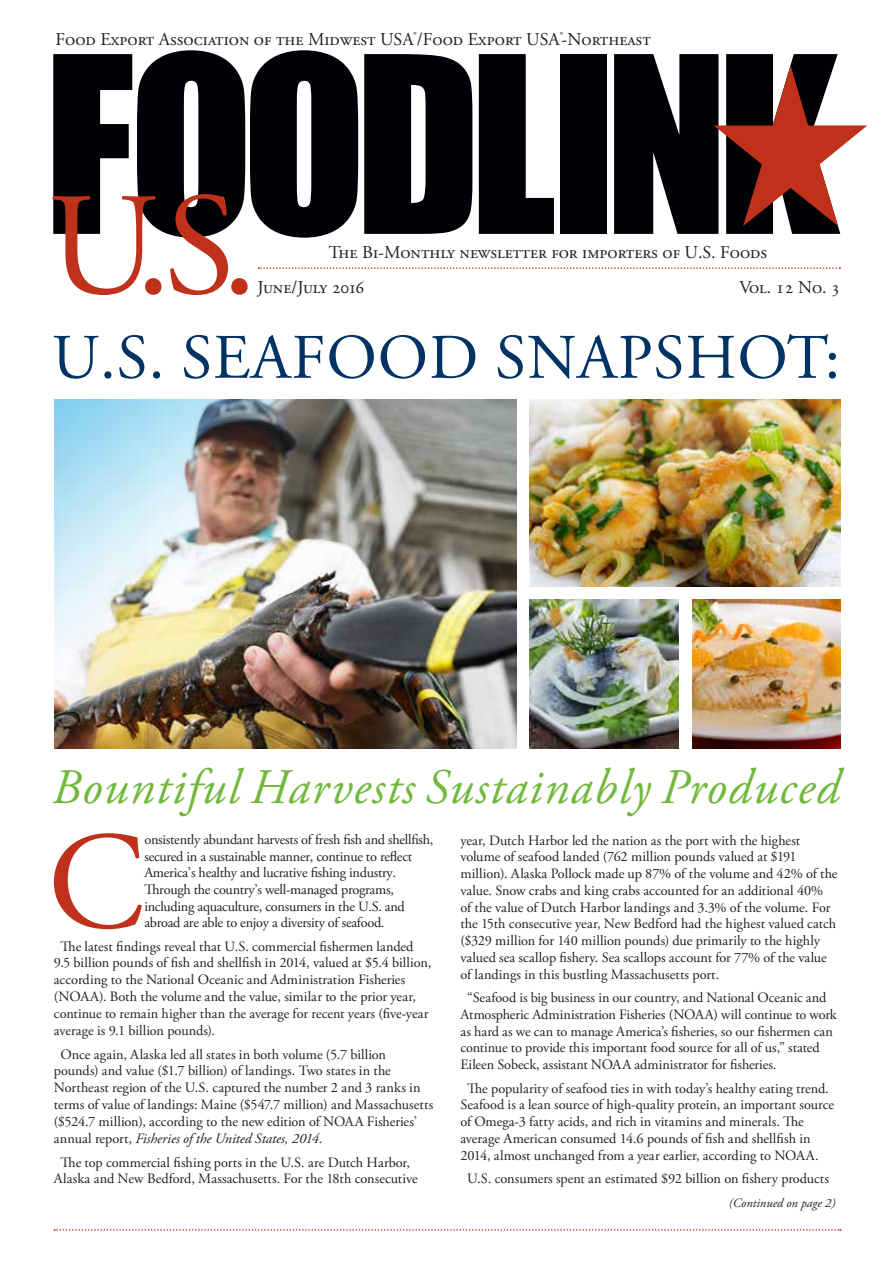
<style>
.page{position:relative;width:894px;height:1263px;background:#fff}
.page>*{position:absolute;margin:0;border:0;box-sizing:border-box;transform-origin:0 0}
.t1{font:138.75px "Adobe Garamond Pro";color:#bf311a}
.t2{font:63.15px "Adobe Garamond Pro";letter-spacing:.015em;color:#003263}
.t3{font:italic 49.5px "Adobe Garamond Pro";letter-spacing:.03em;color:#71b83d}
.t4{font:18px "Adobe Garamond Pro";color:#231f20}
.t5{font:18px "Adobe Garamond Pro";letter-spacing:-.03em;color:#231f20}
.t6{font:14.25px/16.8px "Adobe Garamond Pro";letter-spacing:-.01em;color:#231f20}
.t7{font:italic 12.75px "Adobe Garamond Pro";color:#231f20}
.s1{font-style:italic}
</style>
<div class="page">
<svg style="left:54px;top:1229px;width:786px;height:1px"></svg>
<svg style="left:52px;top:50px;width:815px;height:245px"></svg>
<img style="left:529px;top:399px;width:311px;height:187px">
<img style="left:692px;top:600px;width:148px;height:148px">
<img style="left:529px;top:600px;width:149px;height:148px">
<img style="left:54px;top:399px;width:462px;height:349px">
<p class="t4" style="left:56px;top:28px;width:596px">Food Export Association of the Midwest USA<sup>®</sup>/Food Export USA<sup>®</sup>-Northeast</p>
<p class="t4" style="left:328px;top:241px;width:440px">The Bi-Monthly newsletter for importers of U.S. Foods</p>
<p class="t5" style="left:257px;top:277px;width:108px">June/July 2016</p>
<p class="t4" style="left:739px;top:277px;width:102px">Vol. 12 No. 3</p>
<h2 class="t2" style="left:52px;top:320px;width:789px">U.S. SEAFOOD SNAPSHOT:</h2>
<h3 class="t3" style="left:52px;top:757px;width:789px">Bountiful Harvests Sustainably Produced</h3>
<h1 class="t1" style="left:48px;top:799px;width:98px">C</h1>
<p class="t6" style="left:144px;top:832px;width:290px">onsistently abundant harvests of fresh fish and shellfish, secured in a sustainable manner, continue to reflect America’s healthy and lucrative fishing industry.<br>Through the country’s well-managed programs, including aquaculture, consumers in the U.S. and abroad are able to enjoy a diversity of seafood.</p>
<p class="t6" style="left:54px;top:938px;width:378px;text-indent:7px">The latest findings reveal that U.S. commercial fishermen landed 9.5 billion pounds of fish and shellfish in 2014, valued at $5.4 billion, according to the National Oceanic and Administration Fisheries (NOAA). Both the volume and the value, similar to the prior year, continue to remain higher than the average for recent years (five-year average is 9.1 billion pounds).</p>
<p class="t6" style="left:54px;top:1046px;width:381px;text-indent:7px">Once again, Alaska led all states in both volume (5.7 billion pounds) and value ($1.7 billion) of landings. Two states in the Northeast region of the U.S. captured the number 2 and 3 ranks in terms of value of landings: Maine ($547.7 million) and Massachusetts ($524.7 million), according to the new edition of NOAA Fisheries’ annual report, <span class="s1">Fisheries of the United States, 2014</span>.</p>
<p class="t6" style="left:54px;top:1154px;width:365px;text-align:center">The top commercial fishing ports in the U.S. are Dutch Harbor,<br>Alaska and New Bedford, Massachusetts. For the 18th consecutive</p>
<p class="t6" style="left:460px;top:832px;width:378px">year, Dutch Harbor led the nation as the port with the highest volume of seafood landed (762 million pounds valued at $191 million). Alaska Pollock made up 87% of the volume and 42% of the value. Snow crabs and king crabs accounted for an additional 40% of the value of Dutch Harbor landings and 3.3% of the volume. For the 15th consecutive year, New Bedford had the highest valued catch ($329 million for 140 million pounds) due primarily to the highly valued sea scallop fishery. Sea scallops account for 77% of the value of landings in this bustling Massachusetts port.</p>
<p class="t6" style="left:460px;top:989px;width:378px;text-indent:7px">“Seafood is big business in our country, and National Oceanic and Atmospheric Administration Fisheries (NOAA) will continue to work as hard as we can to manage America’s fisheries, so our fishermen can continue to provide this important food source for all of us,” stated Eileen Sobeck, assistant NOAA administrator for fisheries.</p>
<p class="t6" style="left:460px;top:1080px;width:375px;text-indent:7px">The popularity of seafood ties in with today’s healthy eating trend.<br>Seafood is a lean source of high-quality protein, an important source of Omega-3 fatty acids, and rich in vitamins and minerals. The average American consumed 14.6 pounds of fish and shellfish in 2014, almost unchanged from a year earlier, according to NOAA.</p>
<p class="t6" style="left:467px;top:1170px;width:363px">U.S. consumers spent an estimated $92 billion on fishery products</p>
<p class="t7" style="left:728px;top:1195px;width:108px">(Continued on page 2)</p>
</div>
